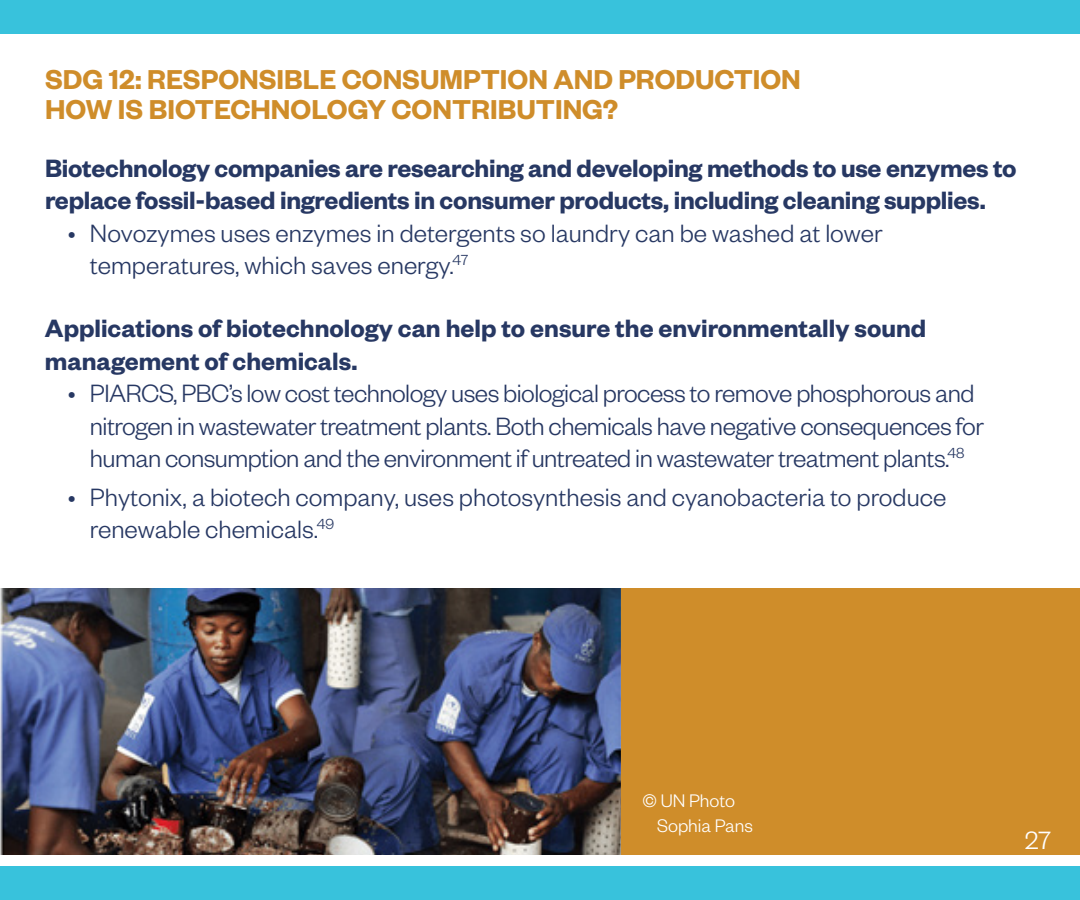
<style>
.page{position:relative;width:1080px;height:900px;background:#fff}
.page>*{position:absolute;margin:0;border:0;box-sizing:border-box;transform-origin:0 0}
.t1{font:600 30px/30px "Founders Grotesk";color:#cf8d2a}
.t2{font:600 27.5px/32.5px "Founders Grotesk";letter-spacing:-.01em;color:#273863}
.t3{font:300 27.5px/32.5px "Founders Grotesk";letter-spacing:-.02em;color:#273863}
.t4{font:300 27.5px/32.5px "Founders Grotesk";color:#273863}
.t5{font:300 27.5px "Founders Grotesk";color:#fff}
.t6{font:300 20px/25px "Founders Grotesk";color:#fff}
</style>
<div class="page">
<div style="left:0;top:866px;width:1080px;height:34px;background:#38c2dc"></div>
<div style="left:0;top:0;width:1080px;height:34px;background:#38c2dc"></div>
<div style="left:362px;top:589px;width:718px;height:266px;background:#cf8d2a"></div>
<img style="left:0;top:589px;width:621px;height:266px">
<p class="t1" style="left:45px;top:63px;width:757px">SDG 12: RESPONSIBLE CONSUMPTION AND PRODUCTION<br>HOW IS BIOTECHNOLOGY CONTRIBUTING?</p>
<p class="t2" style="left:45px;top:150px;width:973px">Biotechnology companies are researching and developing methods to use enzymes to replace fossil-based ingredients in consumer products, including cleaning supplies.</p>
<p class="t4" style="left:90px;top:215px;width:794px;text-indent:-22px">• Novozymes uses enzymes in detergents so laundry can be washed at lower temperatures, which saves energy.<sup>47</sup></p>
<p class="t2" style="left:45px;top:311px;width:883px">Applications of biotechnology can help to ensure the environmentally sound management of chemicals.</p>
<p class="t3" style="left:90px;top:376px;width:896px;text-indent:-22px">• PIARCS, PBC’s low cost technology uses biological process to remove phosphorous and nitrogen in wastewater treatment plants. Both chemicals have negative consequences for human consumption and the environment if untreated in wastewater treatment plants.<sup>48</sup></p>
<p class="t4" style="left:90px;top:479px;width:858px;text-indent:-22px">• Phytonix, a biotech company, uses photosynthesis and cyanobacteria to produce renewable chemicals.<sup>49</sup></p>
<p class="t6" style="left:657px;top:787px;width:97px;text-indent:-14px">© UN Photo<br>Sophia Pans</p>
<p class="t5" style="left:1025px;top:824px;width:28px">27</p>
</div>
